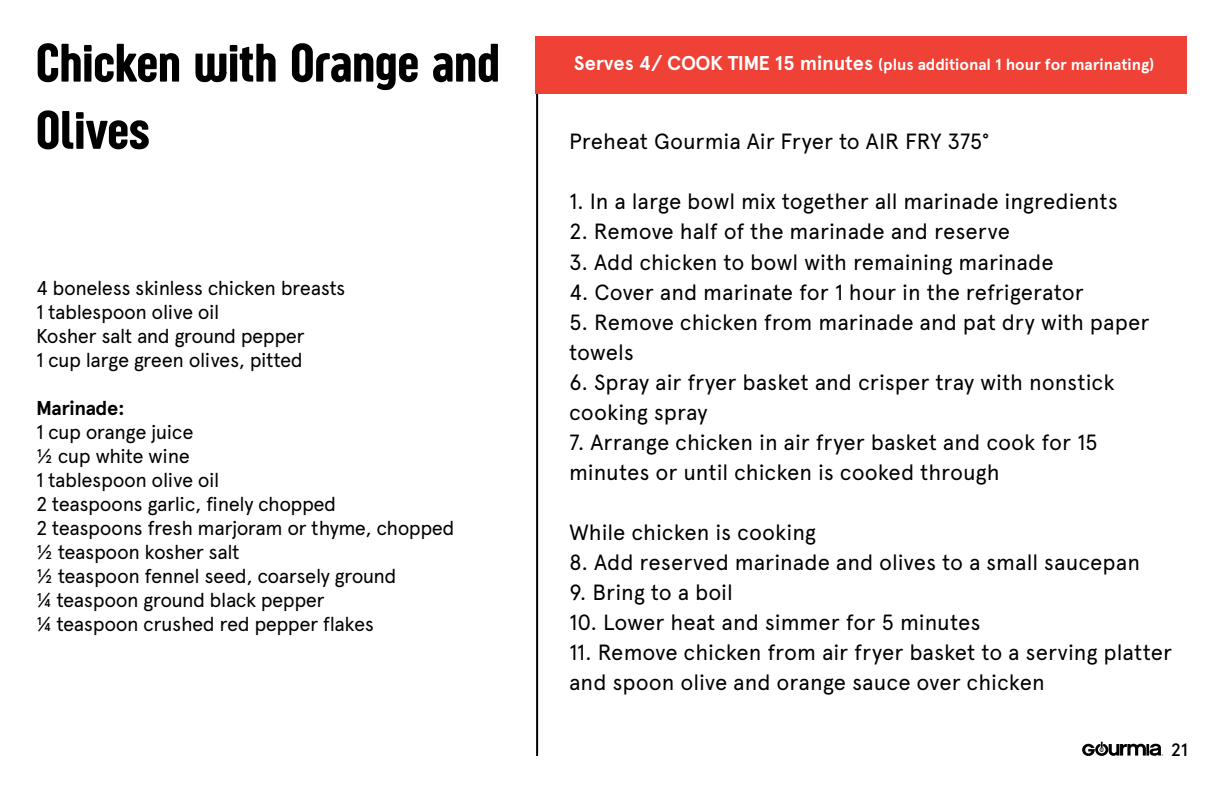
<style>
.page{position:relative;width:1224px;height:792px;background:#fff}
.page>*{position:absolute;margin:0;border:0;box-sizing:border-box;transform-origin:0 0}
.t1{font:56px/67.2px "Sugo Pro Classic Trial";color:#000}
.t2{font:22px/30px "Apercu";color:#000}
.t3{font:20px/24px "Apercu";letter-spacing:-.02em;color:#000}
.t4{font:700 20px "Apercu";letter-spacing:-.02em;color:#000}
.t5{font:500 18px "Apercu";color:#000}
.t6{font:700 16px "Apercu";color:#fff}
.s1{font-size:20px}
</style>
<div class="page">
<hr style="left:536px;top:36px;width:2px;height:720px;background:#000">
<div style="left:536px;top:36px;width:651px;height:58px;background:#ef4136"></div>
<svg style="left:1082px;top:742px;width:81px;height:14px"></svg>
<h1 class="t1" style="left:36px;top:30px;width:465px">Chicken with Orange and<br>Olives</h1>
<p class="t6" style="left:574px;top:52px;width:582px"><span class="s1">Serves 4/ COOK TIME 15 minutes</span> (plus additional 1 hour for marinating)</p>
<p class="t2" style="left:569px;top:125px;width:422px">Preheat Gourmia Air Fryer to AIR FRY 375°</p>
<p class="t2" style="left:569px;top:185px;width:550px">1. In a large bowl mix together all marinade ingredients</p>
<p class="t2" style="left:569px;top:215px;width:442px">2. Remove half of the marinade and reserve</p>
<p class="t2" style="left:569px;top:245px;width:486px">3. Add chicken to bowl with remaining marinade</p>
<p class="t2" style="left:569px;top:275px;width:516px">4. Cover and marinate for 1 hour in the refrigerator</p>
<p class="t2" style="left:569px;top:305px;width:582px">5. Remove chicken from marinade and pat dry with paper towels</p>
<p class="t2" style="left:569px;top:365px;width:547px">6. Spray air fryer basket and crisper tray with nonstick cooking spray</p>
<p class="t2" style="left:569px;top:425px;width:530px">7. Arrange chicken in air fryer basket and cook for 15 minutes or until chicken is cooked through</p>
<p class="t2" style="left:569px;top:515px;width:249px">While chicken is cooking</p>
<p class="t2" style="left:569px;top:545px;width:572px">8. Add reserved marinade and olives to a small saucepan</p>
<p class="t2" style="left:569px;top:575px;width:165px">9. Bring to a boil</p>
<p class="t2" style="left:569px;top:605px;width:413px">10. Lower heat and simmer for 5 minutes</p>
<p class="t2" style="left:569px;top:635px;width:605px">11. Remove chicken from air fryer basket to a serving platter and spoon olive and orange sauce over chicken</p>
<p class="t3" style="left:36px;top:275px;width:311px">4 boneless skinless chicken breasts<br>1 tablespoon olive oil<br>Kosher salt and ground pepper<br>1 cup large green olives, pitted</p>
<p class="t4" style="left:36px;top:393px;width:90px">Marinade:</p>
<p class="t3" style="left:36px;top:419px;width:420px">1 cup orange juice<br>½ cup white wine<br>1 tablespoon olive oil<br>2 teaspoons garlic, finely chopped<br>2 teaspoons fresh marjoram or thyme, chopped ½ teaspoon kosher salt<br>½ teaspoon fennel seed, coarsely ground<br>¼ teaspoon ground black pepper<br>¼ teaspoon crushed red pepper flakes</p>
<p class="t5" style="left:1171px;top:736px;width:19px">21</p>
</div>
